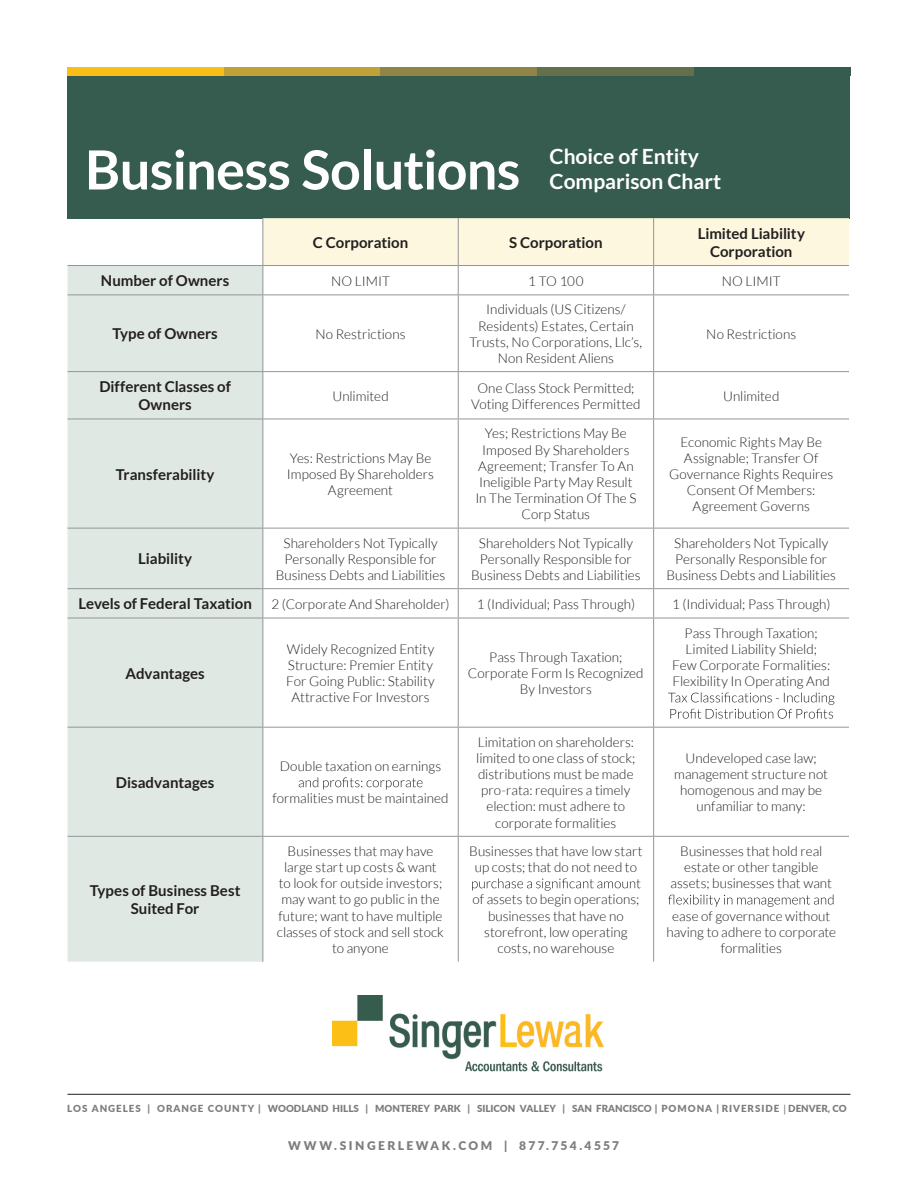
<style>
.page{position:relative;width:918px;height:1188px;background:#fff}
.page>*{position:absolute;margin:0;border:0;box-sizing:border-box;transform-origin:0 0}
.t1{font:700 54px "Lato";letter-spacing:-.015em;color:#fff}
.t2{font:700 21px/25.2px "Lato";color:#fff}
.t3{font:700 15px/18px "Lato";color:#231f20;text-align:center}
.t4{font:300 13.5px/16.2px "Lato";color:#231f20;text-align:center}
.t5{font:900 12px "Lato";letter-spacing:.205em;color:#7d7e7c}
.t6{font:900 9.75px "Lato";color:#7d7e7c}
.s1{font-family:"Minion Pro";font-weight:700}
</style>
<div class="page">
<div style="left:67px;top:68px;width:157px;height:8px;background:#fabf16"></div>
<div style="left:224px;top:68px;width:157px;height:8px;background:#c2a139"></div>
<div style="left:381px;top:68px;width:156px;height:8px;background:#908546"></div>
<div style="left:537px;top:68px;width:157px;height:8px;background:#646f4d"></div>
<div style="left:694px;top:68px;width:156px;height:8px;background:#365b4f"></div>
<hr style="left:68px;top:1094px;width:782px;height:1px;background:#231f20">
<div style="left:68px;top:76px;width:782px;height:142px;background:#365b4f"></div>
<div style="left:68px;top:266px;width:194px;height:696px;background:#e0e8e4"></div>
<hr style="left:68px;top:265px;width:195px;height:1px;background:#939598">
<svg style="left:262px;top:218px;width:587px;height:76px"></svg>
<hr style="left:68px;top:294px;width:195px;height:1px;background:#939598">
<hr style="left:263px;top:294px;width:195px;height:1px;background:#939598">
<hr style="left:262px;top:295px;width:1px;height:76px;background:#939598">
<hr style="left:458px;top:294px;width:196px;height:1px;background:#939598">
<hr style="left:458px;top:295px;width:1px;height:76px;background:#939598">
<hr style="left:654px;top:294px;width:195px;height:1px;background:#939598">
<hr style="left:653px;top:295px;width:1px;height:76px;background:#939598">
<hr style="left:68px;top:371px;width:195px;height:1px;background:#939598">
<hr style="left:263px;top:371px;width:195px;height:1px;background:#939598">
<hr style="left:262px;top:372px;width:1px;height:47px;background:#939598">
<hr style="left:458px;top:371px;width:196px;height:1px;background:#939598">
<hr style="left:458px;top:372px;width:1px;height:47px;background:#939598">
<hr style="left:654px;top:371px;width:195px;height:1px;background:#939598">
<hr style="left:653px;top:372px;width:1px;height:47px;background:#939598">
<hr style="left:68px;top:419px;width:195px;height:1px;background:#939598">
<hr style="left:263px;top:419px;width:195px;height:1px;background:#939598">
<hr style="left:262px;top:419px;width:1px;height:109px;background:#939598">
<hr style="left:458px;top:419px;width:196px;height:1px;background:#939598">
<hr style="left:458px;top:419px;width:1px;height:109px;background:#939598">
<hr style="left:654px;top:419px;width:195px;height:1px;background:#939598">
<hr style="left:653px;top:419px;width:1px;height:109px;background:#939598">
<hr style="left:68px;top:528px;width:195px;height:1px;background:#939598">
<hr style="left:263px;top:528px;width:195px;height:1px;background:#939598">
<hr style="left:262px;top:528px;width:1px;height:60px;background:#939598">
<hr style="left:458px;top:528px;width:196px;height:1px;background:#939598">
<hr style="left:458px;top:528px;width:1px;height:60px;background:#939598">
<hr style="left:654px;top:528px;width:195px;height:1px;background:#939598">
<hr style="left:653px;top:528px;width:1px;height:60px;background:#939598">
<hr style="left:68px;top:588px;width:195px;height:1px;background:#939598">
<hr style="left:263px;top:588px;width:195px;height:1px;background:#939598">
<svg style="left:262px;top:589px;width:1px;height:29px"></svg>
<hr style="left:458px;top:588px;width:196px;height:1px;background:#939598">
<svg style="left:458px;top:589px;width:1px;height:29px"></svg>
<hr style="left:654px;top:588px;width:195px;height:1px;background:#939598">
<svg style="left:653px;top:589px;width:1px;height:29px"></svg>
<hr style="left:68px;top:618px;width:195px;height:1px;background:#939598">
<hr style="left:263px;top:618px;width:195px;height:1px;background:#939598">
<hr style="left:262px;top:618px;width:1px;height:109px;background:#939598">
<hr style="left:458px;top:618px;width:196px;height:1px;background:#939598">
<hr style="left:458px;top:618px;width:1px;height:109px;background:#939598">
<hr style="left:654px;top:618px;width:195px;height:1px;background:#939598">
<hr style="left:653px;top:618px;width:1px;height:109px;background:#939598">
<hr style="left:68px;top:727px;width:195px;height:1px;background:#939598">
<hr style="left:263px;top:727px;width:195px;height:1px;background:#939598">
<hr style="left:262px;top:728px;width:1px;height:108px;background:#939598">
<hr style="left:458px;top:727px;width:196px;height:1px;background:#939598">
<hr style="left:458px;top:728px;width:1px;height:108px;background:#939598">
<hr style="left:654px;top:727px;width:195px;height:1px;background:#939598">
<hr style="left:653px;top:728px;width:1px;height:108px;background:#939598">
<hr style="left:68px;top:836px;width:195px;height:1px;background:#939598">
<hr style="left:263px;top:836px;width:195px;height:1px;background:#939598">
<hr style="left:262px;top:837px;width:1px;height:125px;background:#939598">
<hr style="left:458px;top:836px;width:196px;height:1px;background:#939598">
<hr style="left:458px;top:837px;width:1px;height:125px;background:#939598">
<hr style="left:654px;top:836px;width:195px;height:1px;background:#939598">
<hr style="left:653px;top:837px;width:1px;height:125px;background:#939598">
<svg style="left:668px;top:693px;width:166px;height:26px"></svg>
<svg style="left:299px;top:777px;width:124px;height:13px"></svg>
<svg style="left:472px;top:878px;width:168px;height:13px"></svg>
<svg style="left:668px;top:895px;width:165px;height:12px"></svg>
<img style="left:332px;top:996px;width:272px;height:75px">
<h1 class="t1" style="left:85px;top:139px;width:437px">Business Solutions</h1>
<h2 class="t2" style="left:550px;top:144px;width:173px">Choice of Entity<br>Comparison Chart</h2>
<p class="t3" style="left:313px;top:233px;width:97px">C Corporation</p>
<p class="t3" style="left:509px;top:233px;width:95px">S Corporation</p>
<p class="t3" style="left:698px;top:224px;width:109px">Limited Liability<br>Corporation</p>
<p class="t3" style="left:101px;top:272px;width:130px">Number of Owners</p>
<p class="t4" style="left:331px;top:273px;width:61px">NO LIMIT</p>
<p class="t4" style="left:528px;top:273px;width:57px">1 TO 100</p>
<p class="t4" style="left:722px;top:273px;width:61px">NO LIMIT</p>
<p class="t3" style="left:112px;top:325px;width:107px">Type of Owners</p>
<p class="t4" style="left:316px;top:326px;width:91px">No Restrictions</p>
<p class="t4" style="left:470px;top:301px;width:174px">Individuals (US Citizens/<br>Residents) Estates, Certain<br>Trusts, No Corporations, Llc’s,<br>Non Resident Aliens</p>
<p class="t4" style="left:706px;top:326px;width:91px">No Restrictions</p>
<p class="t3" style="left:99px;top:378px;width:133px">Different Classes of<br>Owners</p>
<p class="t4" style="left:332px;top:388px;width:58px">Unlimited</p>
<p class="t4" style="left:471px;top:380px;width:171px">One Class Stock Permitted;<br>Voting Differences Permitted</p>
<p class="t4" style="left:723px;top:388px;width:58px">Unlimited</p>
<p class="t3" style="left:116px;top:465px;width:100px">Transferability</p>
<p class="t3" style="left:138px;top:550px;width:55px">Liability</p>
<p class="t4" style="left:287px;top:450px;width:149px">Yes: Restrictions May Be<br>Imposed By Shareholders<br>Agreement</p>
<p class="t4" style="left:475px;top:426px;width:163px">Yes; Restrictions May Be<br>Imposed By Shareholders<br>Agreement; Transfer To An<br>Ineligible Party May Result<br>In The Termination Of The S<br>Corp Status</p>
<p class="t4" style="left:669px;top:434px;width:165px">Economic Rights May Be<br>Assignable; Transfer Of<br>Governance Rights Requires<br>Consent Of Members:<br>Agreement Governs</p>
<p class="t4" style="left:276px;top:535px;width:171px">Shareholders Not Typically<br>Personally Responsible for<br>Business Debts and Liabilities</p>
<p class="t4" style="left:471px;top:535px;width:171px">Shareholders Not Typically<br>Personally Responsible for<br>Business Debts and Liabilities</p>
<p class="t4" style="left:667px;top:535px;width:171px">Shareholders Not Typically<br>Personally Responsible for<br>Business Debts and Liabilities</p>
<p class="t3" style="left:78px;top:595px;width:175px">Levels of Federal Taxation</p>
<p class="t4" style="left:272px;top:596px;width:180px">2 (Corporate And Shareholder)</p>
<p class="t4" style="left:477px;top:596px;width:160px">1 (Individual; Pass Through)</p>
<p class="t4" style="left:672px;top:596px;width:160px">1 (Individual; Pass Through)</p>
<p class="t3" style="left:125px;top:664px;width:81px">Advantages</p>
<p class="t3" style="left:116px;top:773px;width:100px">Disadvantages</p>
<p class="t3" style="left:90px;top:881px;width:152px">Types of Business Best<br>Suited For</p>
<p class="t4" style="left:286px;top:641px;width:150px">Widely Recognized Entity<br>Structure: Premier Entity<br>For Going Public: Stability<br>Attractive For Investors</p>
<p class="t4" style="left:468px;top:649px;width:177px">Pass Through Taxation;<br>Corporate Form Is Recognized<br>By Investors</p>
<p class="t4" style="left:280px;top:758px;width:163px">Double taxation on earnings</p>
<p class="t4" style="left:272px;top:790px;width:178px">formalities must be maintained</p>
<p class="t4" style="left:476px;top:734px;width:161px">Limitation on shareholders: limited to one class of stock; distributions must be made pro-rata: requires a timely election: must adhere to corporate formalities</p>
<p class="t4" style="left:277px;top:843px;width:169px">Businesses that may have large start up costs &amp; want to look for outside investors; may want to go public in the future; want to have multiple classes of stock and sell stock to anyone</p>
<p class="t4" style="left:469px;top:843px;width:175px">Businesses that have low start up costs; that do not need to</p>
<p class="t4" style="left:472px;top:892px;width:168px">of assets to begin operations; businesses that have no storefront, low operating costs, no warehouse</p>
<p class="t4" style="left:672px;top:625px;width:160px">Pass Through Taxation;<br>Limited Liability Shield;<br>Few Corporate Formalities:<br>Flexibility In Operating And</p>
<p class="t4" style="left:674px;top:750px;width:155px">Undeveloped case law; management structure not homogenous and may be unfamiliar to many:</p>
<p class="t4" style="left:670px;top:843px;width:163px">Businesses that hold real estate or other tangible assets; businesses that want</p>
<p class="t4" style="left:666px;top:908px;width:171px">ease of governance without having to adhere to corporate formalities</p>
<p class="t6" style="left:67px;top:1101px;width:781px">LOS ANGELES | ORANGE COUNTY | WOODLAND HILLS | MONTEREY PARK | SILICON VALLEY | SAN FRANCISCO | POMONA | RIVERSIDE <span class="s1">|</span> DENVER, CO</p>
<p class="t5" style="left:288px;top:1136px;width:333px">WWW.SINGERLEWAK.COM | 877.754.4557</p>
</div>
